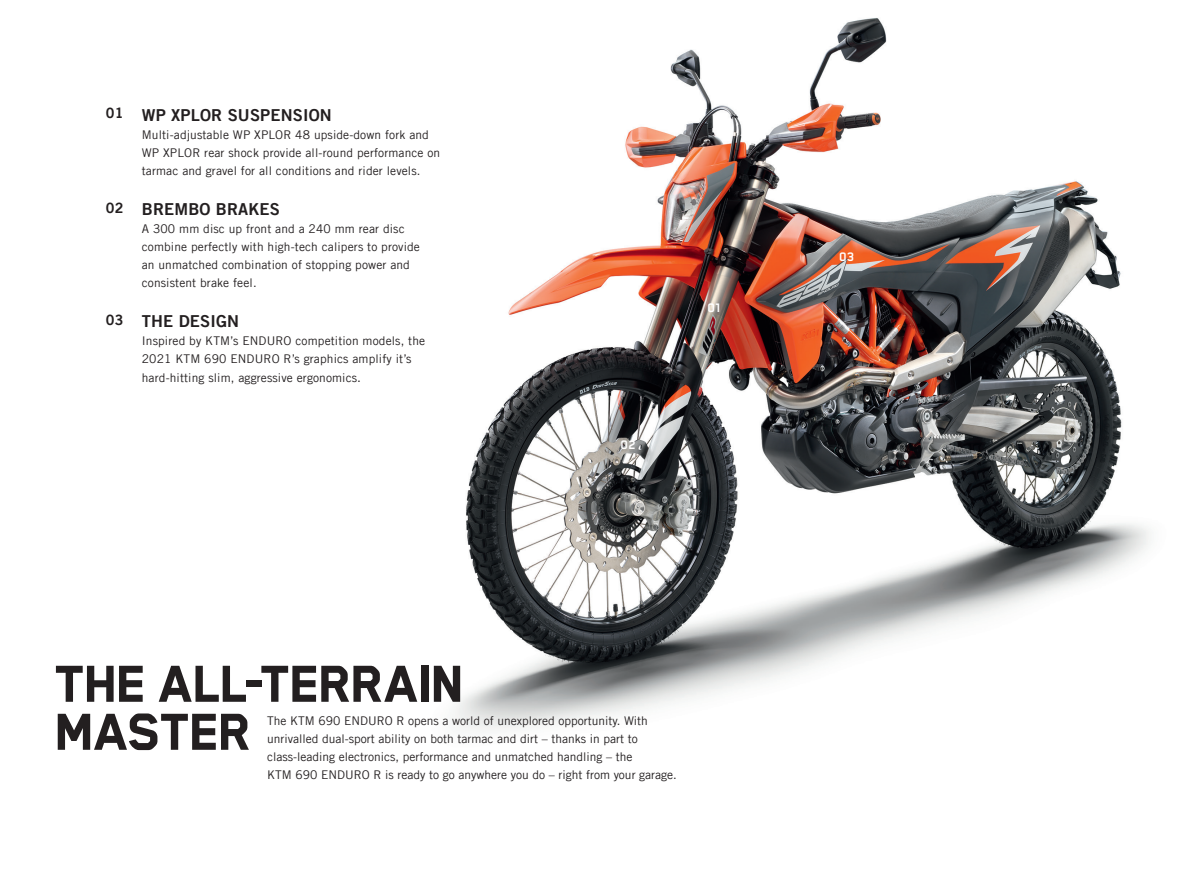
<style>
.page{position:relative;width:1178px;height:893px;background:#fff}
.page>*{position:absolute;margin:0;border:0;box-sizing:border-box;transform-origin:0 0}
.t1{font:800 60px/48px "Blender Pro";letter-spacing:-.025em;color:#231f20}
.t2{font:16.5px "Trade Gothic LT Com Bd 2";letter-spacing:.01em;color:#231f20}
.t3{font:700 14.25px "Blender Pro";color:#fff}
.t4{font:12px/18px "Trade Gothic LT Com";letter-spacing:.01em;color:#231f20}
.s1{font-size:14.25px}
.s2{font-size:12.75px}
</style>
<div class="page">
<img style="left:455px;top:18px;width:694px;height:712px">
<h2 class="t2" style="left:106px;top:105px;width:227px"><span class="s1">01</span> WP XPLOR SUSPENSION</h2>
<p class="t4" style="left:142px;top:125px;width:300px">Multi-adjustable WP XPLOR 48 upside-down fork and<br>WP XPLOR rear shock provide all-round performance on tarmac and gravel for all conditions and rider levels.</p>
<h2 class="t2" style="left:106px;top:199px;width:176px"><span class="s1">02</span> BREMBO BRAKES</h2>
<p class="t4" style="left:142px;top:219px;width:280px">A 300 mm disc up front and a 240 mm rear disc combine perfectly with high-tech calipers to provide an unmatched combination of stopping power and consistent brake feel.</p>
<h2 class="t2" style="left:106px;top:311px;width:135px"><span class="s1">03</span> THE DESIGN</h2>
<p class="t4" style="left:142px;top:331px;width:285px">Inspired by KTM’s ENDURO competition models, the<br>2021 KTM 690 ENDURO R’s graphics amplify it’s</p>
<p class="t4" style="left:142px;top:369px;width:221px">hard-hitting slim, aggressive ergonomics<span class="s2">.</span></p>
<p class="t3" style="left:621px;top:437px;width:16px">02</p>
<p class="t3" style="left:707px;top:300px;width:15px">01</p>
<h1 class="t1" style="left:54px;top:660px;width:411px">THE ALL-TERRAIN<br>MASTER</h1>
<p class="t4" style="left:267px;top:711px;width:411px">The KTM 690 ENDURO R opens a world of unexplored opportunity. With unrivalled dual-sport ability on both tarmac and dirt – thanks in part to class-leading electronics, performance and unmatched handling – the<br>KTM 690 ENDURO R is ready to go anywhere you do – right from your garage.</p>
<p class="t3" style="left:839px;top:249px;width:17px">03</p>
</div>
